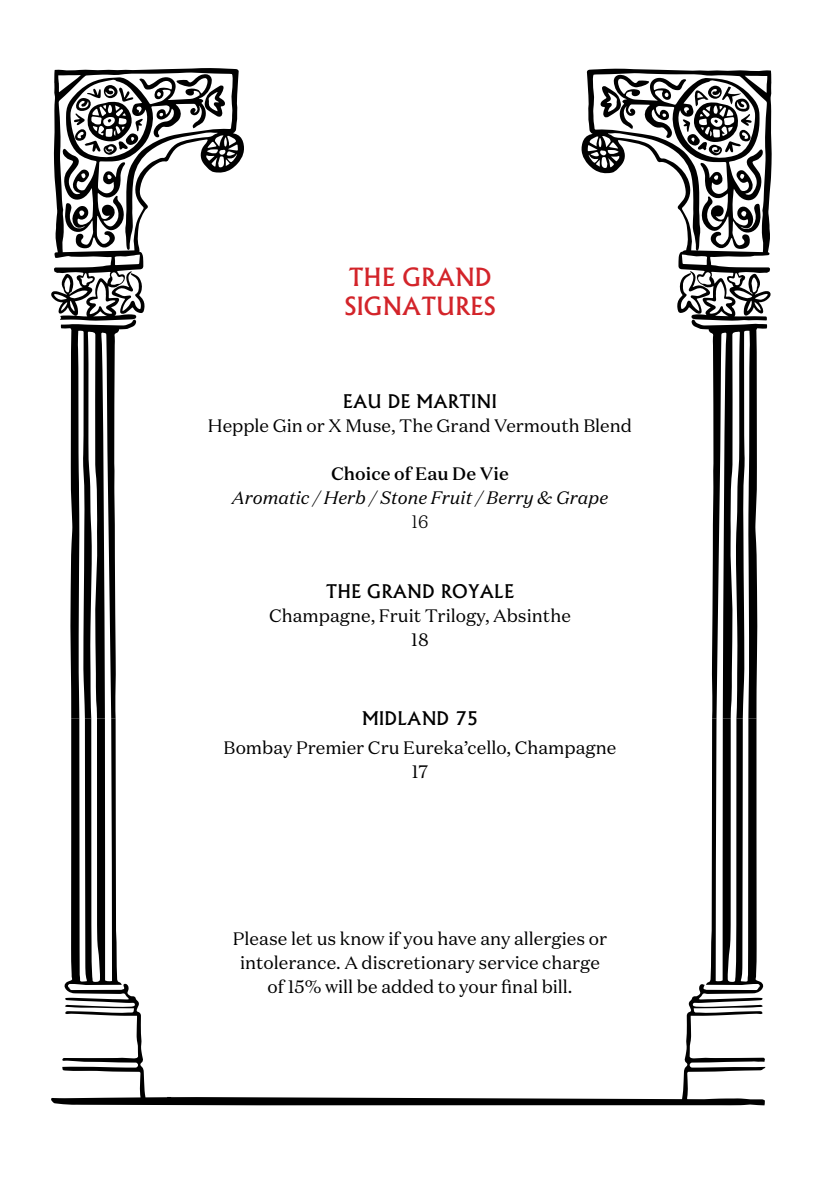
<style>
.page{position:relative;width:840px;height:1191px;background:#fff}
.page>*{position:absolute;margin:0;border:0;box-sizing:border-box;transform-origin:0 0}
.t1{font:500 24px/28.8px "Albertus";color:#d3242a}
.t2{font:18px/24px "Domaine Text";color:#000;text-align:center}
.t3{font:italic 18px "Domaine Text";color:#000}
.t4{font:500 18px "Albertus";letter-spacing:.01em;color:#000}
.t5{font:500 18px "Domaine Text";color:#000}
.t6{font:300 18px "Domaine Text";color:#000}
</style>
<div class="page">
<svg style="left:51px;top:68px;width:193px;height:246px"></svg>
<svg style="left:691px;top:321px;width:76px;height:397px"></svg>
<svg style="left:60px;top:271px;width:85px;height:447px"></svg>
<svg style="left:62px;top:74px;width:163px;height:174px"></svg>
<svg style="left:581px;top:69px;width:190px;height:252px"></svg>
<svg style="left:599px;top:75px;width:163px;height:174px"></svg>
<svg style="left:51px;top:718px;width:714px;height:387px"></svg>
<svg style="left:92px;top:974px;width:4px;height:8px"></svg>
<svg style="left:731px;top:974px;width:4px;height:8px"></svg>
<h1 class="t1" style="left:344px;top:262px;width:153px">THE GRAND<br>SIGNATURES</h1>
<p class="t4" style="left:343px;top:390px;width:155px">EAU DE MARTINI</p>
<p class="t2" style="left:208px;top:413px;width:425px">Hepple Gin or X Muse, The Grand Vermouth Blend</p>
<p class="t5" style="left:331px;top:462px;width:179px">Choice of Eau De Vie</p>
<p class="t3" style="left:232px;top:486px;width:377px">Aromatic / Herb / Stone Fruit / Berry &amp; Grape</p>
<p class="t6" style="left:411px;top:510px;width:18px">16</p>
<p class="t4" style="left:326px;top:580px;width:189px">THE GRAND ROYALE</p>
<p class="t2" style="left:269px;top:603px;width:303px">Champagne, Fruit Trilogy, Absinthe<br>18</p>
<p class="t4" style="left:362px;top:707px;width:117px">MIDLAND 75</p>
<p class="t2" style="left:223px;top:735px;width:394px">Bombay Premier Cru Eureka’cello, Champagne<br>17</p>
<p class="t2" style="left:233px;top:926px;width:375px">Please let us know if you have any allergies or intolerance. A discretionary service charge of 15% will be added to your final bill.</p>
</div>
